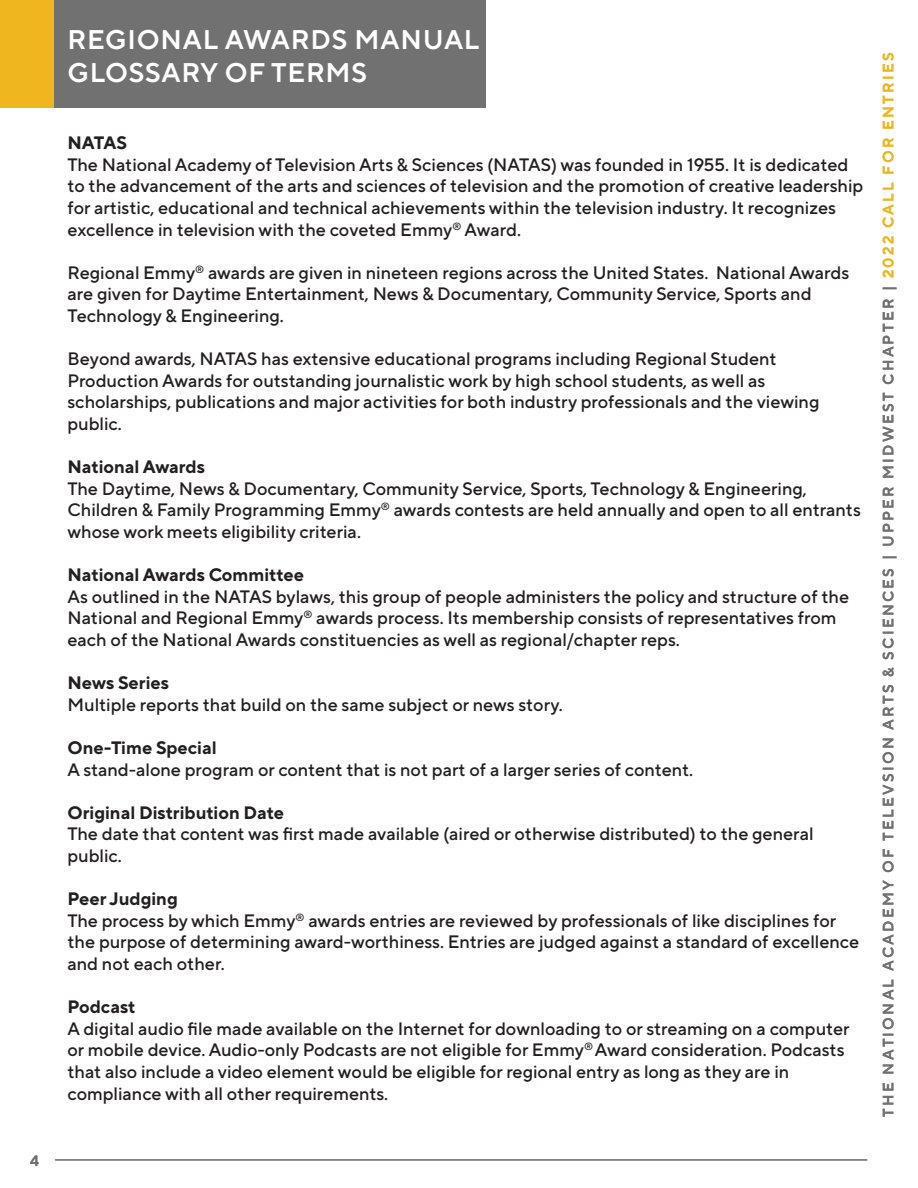
<style>
.page{position:relative;width:918px;height:1188px;background:#fff}
.page>*{position:absolute;margin:0;border:0;box-sizing:border-box;transform-origin:0 0}
.t1{font:600 27px/32.4px "TT Norms Pro";letter-spacing:.03em;color:#fff}
.t2{font:500 18px/21.6px "TT Norms Pro";color:#231f20}
.t3{font:600 15px "TT Norms Pro";letter-spacing:.15em;color:#717172}
.s1{font-weight:700}
.s2{color:#efb71d}
</style>
<div class="page">
<div style="left:0;top:0;width:486px;height:108px;background:#717172"></div>
<div style="left:0;top:0;width:54px;height:108px;background:#efb71d"></div>
<hr style="left:55px;top:1159px;width:812px;height:1px;background:#717172">
<p class="t3" style="left:30px;top:1150px;width:10px">4</p>
<h1 class="t1" style="left:68px;top:22px;width:414px">REGIONAL AWARDS MANUAL<br>GLOSSARY OF TERMS</h1>
<p class="t2" style="left:68px;top:131px;width:797px"><span class="s1">NATAS<br></span>The National Academy of Television Arts &amp; Sciences (NATAS) was founded in 1955. It is dedicated to the advancement of the arts and sciences of television and the promotion of creative leadership for artistic, educational and technical achievements within the television industry. It recognizes excellence in television with the coveted Emmy<sup>®</sup> Award.</p>
<p class="t2" style="left:68px;top:260px;width:783px">Regional Emmy<sup>®</sup> awards are given in nineteen regions across the United States. National Awards are given for Daytime Entertainment, News &amp; Documentary, Community Service, Sports and<br>Technology &amp; Engineering.</p>
<p class="t2" style="left:68px;top:347px;width:754px">Beyond awards, NATAS has extensive educational programs including Regional Student Production Awards for outstanding journalistic work by high school students, as well as scholarships, publications and major activities for both industry professionals and the viewing public.</p>
<p class="t2" style="left:68px;top:455px;width:795px"><span class="s1">National Awards<br></span>The Daytime, News &amp; Documentary, Community Service, Sports, Technology &amp; Engineering, Children &amp; Family Programming Emmy<sup>®</sup> awards contests are held annually and open to all entrants whose work meets eligibility criteria.</p>
<p class="t2" style="left:68px;top:563px;width:783px"><span class="s1">National Awards Committee<br></span>As outlined in the NATAS bylaws, this group of people administers the policy and structure of the National and Regional Emmy<sup>®</sup> awards process. Its membership consists of representatives from each of the National Awards constituencies as well as regional/chapter reps.</p>
<p class="t2" style="left:68px;top:671px;width:497px"><span class="s1">News Series<br></span>Multiple reports that build on the same subject or news story.</p>
<p class="t2" style="left:68px;top:736px;width:627px"><span class="s1">One-Time Special<br></span>A stand-alone program or content that is not part of a larger series of content.</p>
<p class="t2" style="left:68px;top:800px;width:748px"><span class="s1">Original Distribution Date<br></span>The date that content was first made available (aired or otherwise distributed) to the general public.</p>
<p class="t2" style="left:68px;top:887px;width:793px"><span class="s1">Peer Judging<br></span>The process by which Emmy<sup>®</sup> awards entries are reviewed by professionals of like disciplines for the purpose of determining award-worthiness. Entries are judged against a standard of excellence and not each other.</p>
<p class="t2" style="left:68px;top:995px;width:784px"><span class="s1">Podcast<br></span>A digital audio file made available on the Internet for downloading to or streaming on a computer or mobile device. Audio-only Podcasts are not eligible for Emmy<sup>®</sup> Award consideration. Podcasts that also include a video element would be eligible for regional entry as long as they are in compliance with all other requirements.</p>
<p class="t3" style="left:877px;top:1117px;width:1066px;rotate:-90deg">THE NATIONAL ACADEMY OF TELEVSION ARTS &amp; SCIENCES | UPPER MIDWEST CHAPTER | <span class="s2">2022 CALL FOR ENTRIES</span></p>
</div>
